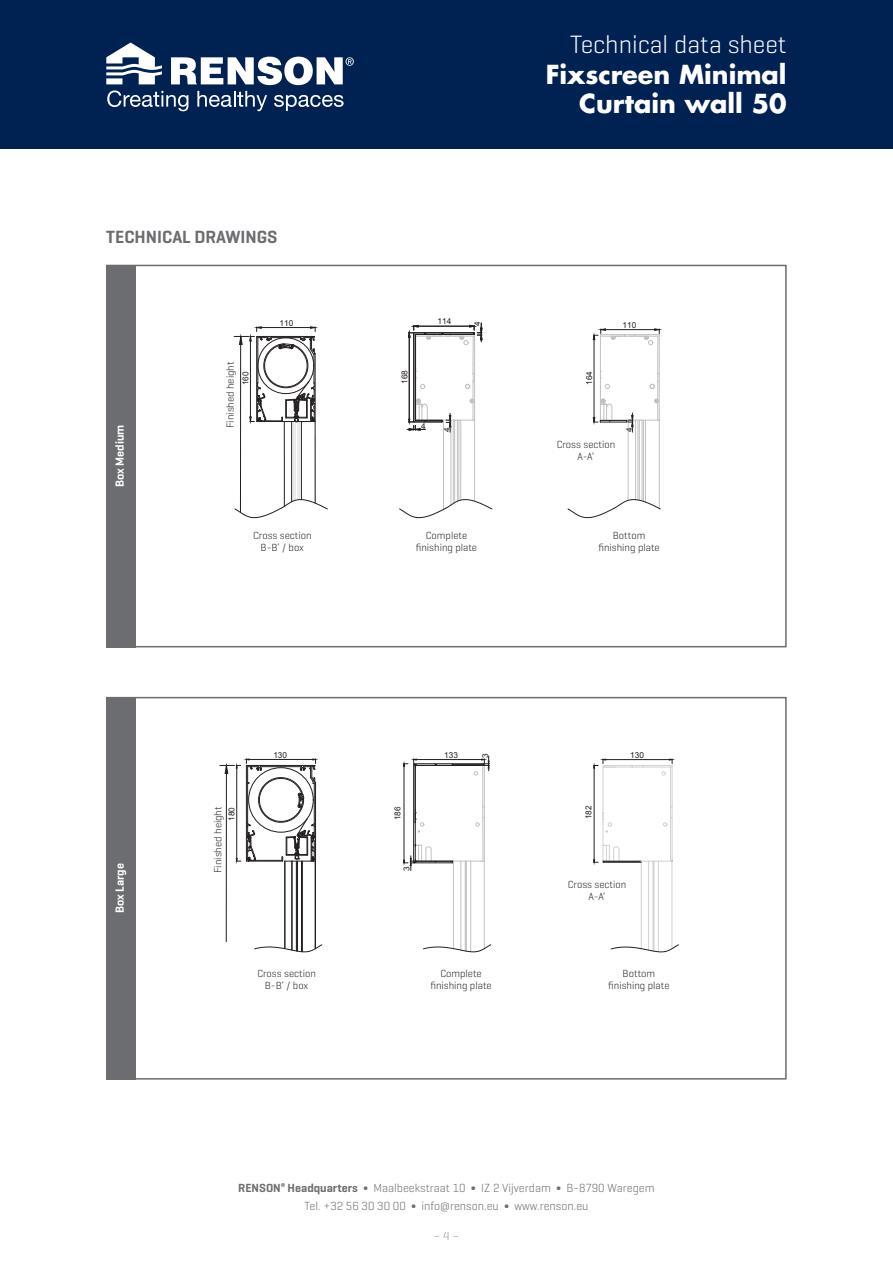
<style>
.page{position:relative;width:893px;height:1263px;background:#fff}
.page>*{position:absolute;margin:0;border:0;box-sizing:border-box;transform-origin:0 0}
.t1{font:700 25.5px/28.5px "Futura Std";color:#fff;text-align:right}
.t2{font:300 25.5px "Geogrotesque";color:#fff}
.Titel_Paragraaf{font:600 18px "Geogrotesque";color:#6c6d70}
.t3{font:300 12px/18px "Geogrotesque";color:#6c6d70;text-align:center}
.Text_Body{font:600 12px "Geogrotesque";color:#fff}
.t4{font:300 12px "Geogrotesque";color:#939598}
.Text_Tabel_1{font:300 10.5px/12px "Geogrotesque";color:#231f20;text-align:center}
.t5{font:8.25px "Arial";color:#231f20}
.s1{font-weight:600}
</style>
<div class="page">
<div style="left:0;top:0;width:893px;height:149px;background:#002252"></div>
<svg style="left:106px;top:43px;width:248px;height:68px"></svg>
<div style="left:106px;top:265px;width:30px;height:382px;background:#6c6d70"></div>
<div style="left:106px;top:697px;width:30px;height:382px;background:#6c6d70"></div>
<svg style="left:399px;top:322px;width:94px;height:197px"></svg>
<svg style="left:567px;top:328px;width:95px;height:191px"></svg>
<svg style="left:233px;top:326px;width:95px;height:193px"></svg>
<svg style="left:219px;top:758px;width:104px;height:195px"></svg>
<svg style="left:403px;top:755px;width:88px;height:198px"></svg>
<svg style="left:593px;top:758px;width:86px;height:195px"></svg>
<h1 class="t2" style="left:570px;top:28px;width:218px">Technical data sheet</h1>
<h1 class="t1" style="left:546px;top:60px;width:242px">Fixscreen Minimal<br>Curtain wall 50</h1>
<p class="Titel_Paragraaf" style="left:106px;top:226px;width:173px">TECHNICAL DRAWINGS</p>
<p class="t5" style="left:437px;top:316px;width:15px">114</p>
<p class="t5" style="left:472px;top:326px;width:6px;rotate:-90deg">4</p>
<p class="t5" style="left:279px;top:317px;width:15px">110</p>
<p class="t5" style="left:442px;top:326px;width:6px;rotate:-90deg">4</p>
<p class="t5" style="left:623px;top:319px;width:15px">110</p>
<p class="Text_Body" style="left:112px;top:487px;width:64px;rotate:-90deg">Box Medium</p>
<p class="Text_Tabel_1" style="left:224px;top:428px;width:68px;rotate:-90deg">Finished height</p>
<p class="t5" style="left:240px;top:385px;width:15px;rotate:-90deg">160</p>
<p class="t5" style="left:399px;top:384px;width:15px;rotate:-90deg">168</p>
<p class="t5" style="left:421px;top:421px;width:6px">4</p>
<p class="t5" style="left:441px;top:432px;width:6px;rotate:-90deg">4</p>
<p class="t5" style="left:584px;top:385px;width:15px;rotate:-90deg">164</p>
<p class="Text_Tabel_1" style="left:557px;top:438px;width:60px">Cross section<br>A-A’</p>
<p class="t5" style="left:624px;top:432px;width:6px;rotate:-90deg">4</p>
<p class="Text_Tabel_1" style="left:253px;top:529px;width:60px">Cross section<br>B-B’ / box</p>
<p class="Text_Tabel_1" style="left:416px;top:529px;width:63px">Complete finishing plate</p>
<p class="Text_Tabel_1" style="left:598px;top:529px;width:63px">Bottom finishing plate</p>
<p class="Text_Body" style="left:112px;top:913px;width:52px;rotate:-90deg">Box Large</p>
<p class="Text_Tabel_1" style="left:211px;top:873px;width:68px;rotate:-90deg">Finished height</p>
<p class="t5" style="left:226px;top:821px;width:15px;rotate:-90deg">180</p>
<p class="t5" style="left:273px;top:750px;width:15px">130</p>
<p class="Text_Tabel_1" style="left:257px;top:967px;width:60px">Cross section<br>B-B’ / box</p>
<p class="t5" style="left:392px;top:820px;width:15px;rotate:-90deg">186</p>
<p class="t5" style="left:401px;top:870px;width:6px;rotate:-90deg">3</p>
<p class="t5" style="left:444px;top:750px;width:15px">133</p>
<p class="t5" style="left:480px;top:758px;width:6px;rotate:-90deg">3</p>
<p class="Text_Tabel_1" style="left:430px;top:967px;width:63px">Complete finishing plate</p>
<p class="t5" style="left:583px;top:819px;width:15px;rotate:-90deg">182</p>
<p class="t5" style="left:636px;top:747px;width:11px">60</p>
<p class="t5" style="left:630px;top:750px;width:15px">130</p>
<p class="Text_Tabel_1" style="left:568px;top:878px;width:60px">Cross section<br>A-A’</p>
<p class="Text_Tabel_1" style="left:608px;top:967px;width:63px">Bottom finishing plate</p>
<p class="t3" style="left:238px;top:1179px;width:418px"><span class="s1">RENSON</span><sup>®</sup> <span class="s1">Headquarters</span> ∫ Maalbeekstraat 10 ∫ IZ 2 Vijverdam ∫ B-8790 Waregem<br>Tel. +32 56 30 30 00 ∫ info@renson.eu ∫ www.renson.eu</p>
<p class="t4" style="left:434px;top:1228px;width:27px">– 4 –</p>
</div>
